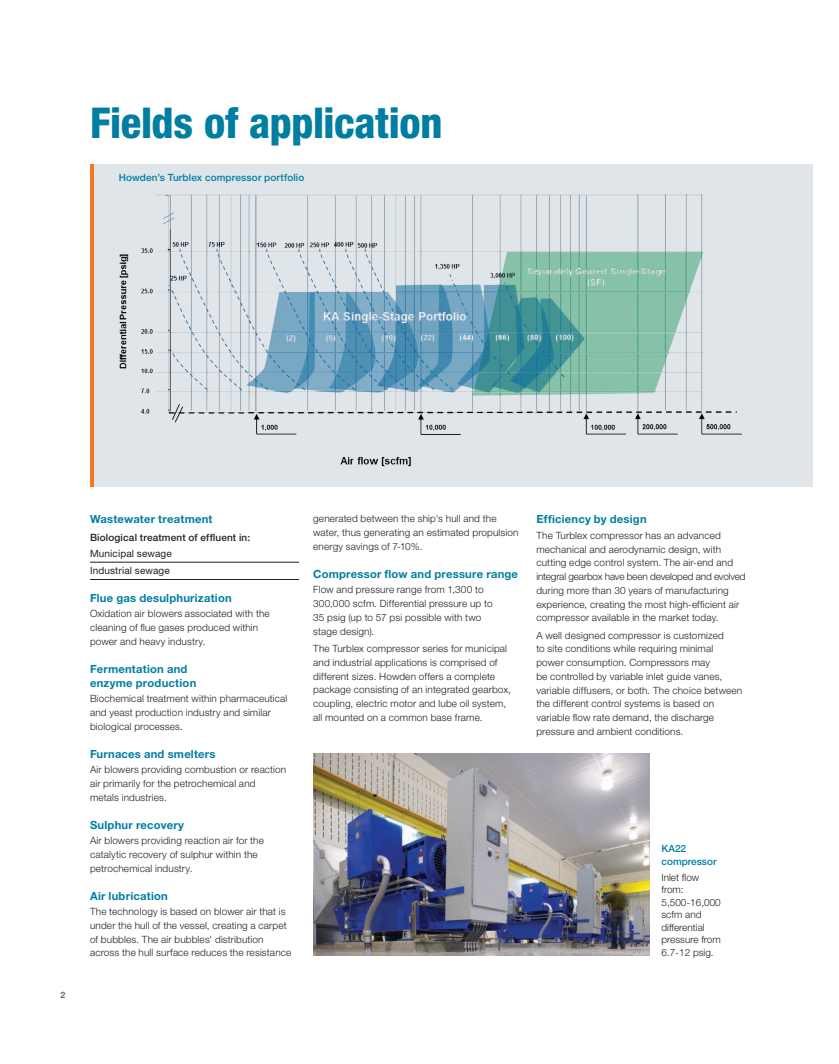
<style>
.page{position:relative;width:839px;height:1064px;background:#fff}
.page>*{position:absolute;margin:0;border:0;box-sizing:border-box;transform-origin:0 0}
.t1{font:800 condensed 42.5px "Helvetica Neue LT Pro";letter-spacing:-.005em;color:#007ea2}
.t2{font:700 11.25px/13.8px "Helvetica Neue LT Pro";letter-spacing:.02em;color:#007ea2}
.t3{font:300 10px/13.8px "Helvetica Neue LT Pro";letter-spacing:.015em;color:#231f20}
.t4{font:500 10px/12.5px "Helvetica Neue LT Pro";letter-spacing:.01em;color:#007ea2}
.t5{font:500 10px "Helvetica Neue LT Pro";letter-spacing:.015em;color:#231f20}
.t6{font:10px/17.2px "Helvetica Neue LT Pro";letter-spacing:.01em;color:#231f20}
.t7{font:500 8.75px "Helvetica Neue LT Pro";color:#3b5566}
</style>
<div class="page">
<div style="left:90px;top:164px;width:723px;height:323px;background:#e0e5e9"></div>
<hr style="left:90px;top:562px;width:209px;height:1px;background:#231f20">
<hr style="left:90px;top:579px;width:209px;height:1px;background:#231f20">
<img style="left:313px;top:754px;width:337px;height:201px">
<hr style="left:90px;top:164px;width:4px;height:323px;background:#f47721">
<img style="left:119px;top:194px;width:623px;height:273px">
<h1 class="t1" style="left:90px;top:97px;width:354px">Fields of application</h1>
<p class="t4" style="left:119px;top:171px;width:187px">Howden’s Turblex compressor portfolio</p>
<p class="t7" style="left:60px;top:989px;width:6px">2</p>
<p class="t2" style="left:90px;top:512px;width:124px">Wastewater treatment</p>
<p class="t5" style="left:90px;top:532px;width:162px">Biological treatment of effluent in:</p>
<p class="t6" style="left:90px;top:544px;width:83px">Municipal sewage<br>Industrial sewage</p>
<p class="t2" style="left:90px;top:591px;width:143px">Flue gas desulphurization</p>
<p class="t3" style="left:90px;top:607px;width:181px">Oxidation air blowers associated with the cleaning of flue gases produced within power and heavy industry.</p>
<p class="t2" style="left:90px;top:662px;width:108px">Fermentation and enzyme production</p>
<p class="t3" style="left:90px;top:691px;width:199px">Biochemical treatment within pharmaceutical and yeast production industry and similar biological processes.</p>
<p class="t2" style="left:90px;top:746px;width:127px">Furnaces and smelters</p>
<p class="t3" style="left:90px;top:762px;width:198px">Air blowers providing combustion or reaction air primarily for the petrochemical and metals industries.</p>
<p class="t2" style="left:90px;top:817px;width:96px">Sulphur recovery</p>
<p class="t3" style="left:90px;top:833px;width:175px">Air blowers providing reaction air for the catalytic recovery of sulphur within the petrochemical industry.</p>
<p class="t2" style="left:90px;top:888px;width:79px">Air lubrication</p>
<p class="t3" style="left:90px;top:904px;width:203px">The technology is based on blower air that is under the hull of the vessel, creating a carpet of bubbles. The air bubbles' distribution across the hull surface reduces the resistance</p>
<p class="t3" style="left:313px;top:512px;width:207px">generated between the ship's hull and the water, thus generating an estimated propulsion energy savings of 7-10%.</p>
<p class="t2" style="left:313px;top:567px;width:206px">Compressor flow and pressure range</p>
<p class="t3" style="left:313px;top:583px;width:181px">Flow and pressure range from 1,300 to<br>300,000 scfm. Differential pressure up to<br>35 psig (up to 57 psi possible with two stage design).</p>
<p class="t3" style="left:313px;top:641px;width:199px">The Turblex compressor series for municipal and industrial applications is comprised of different sizes. Howden offers a complete package consisting of an integrated gearbox, coupling, electric motor and lube oil system, all mounted on a common base frame.</p>
<p class="t2" style="left:536px;top:512px;width:112px">Efficiency by design</p>
<p class="t3" style="left:536px;top:528px;width:211px">The Turblex compressor has an advanced mechanical and aerodynamic design, with cutting edge control system. The air-end and integral gearbox have been developed and evolved during more than 30 years of manufacturing experience, creating the most high-efficient air compressor available in the market today.</p>
<p class="t3" style="left:536px;top:628px;width:207px">A well designed compressor is customized<br>to site conditions while requiring minimal power consumption. Compressors may<br>be controlled by variable inlet guide vanes, variable diffusers, or both. The choice between the different control systems is based on variable flow rate demand, the discharge pressure and ambient conditions.</p>
<p class="t4" style="left:661px;top:842px;width:57px">KA22 compressor</p>
<p class="t3" style="left:661px;top:870px;width:61px;line-height:12.5px">Inlet flow from:<br>5,500-16,000 scfm and differential pressure from<br>6.7-12 psig.</p>
</div>
